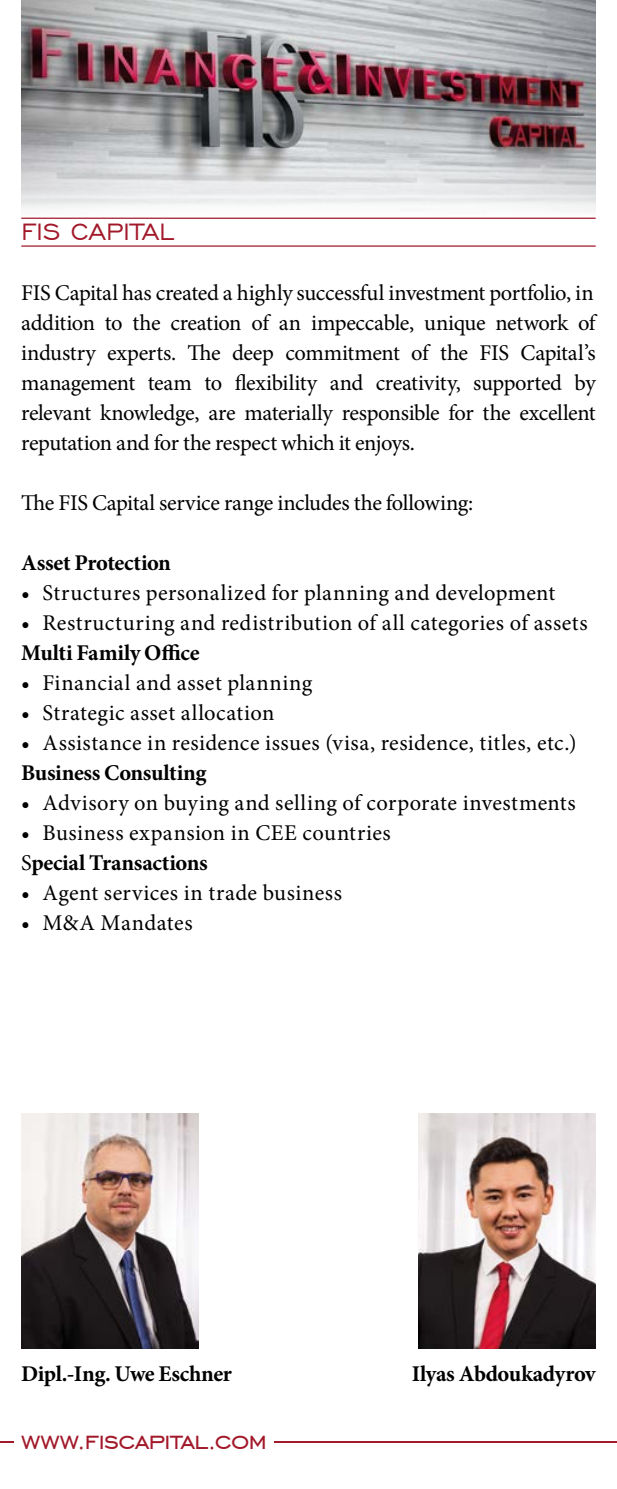
<style>
.page{position:relative;width:617px;height:1489px;background:#fff}
.page>*{position:absolute;margin:0;border:0;box-sizing:border-box;transform-origin:0 0}
.t1{font:31.5px "Engravers Gothic BT";letter-spacing:-.03em;color:#a2192a}
.t2{font:30px "Engravers Gothic BT";letter-spacing:-.005em;color:#a2192a}
.t3{font:22.5px/30px "Minion Pro";letter-spacing:.015em;color:#000;text-align:justify}
.t4{font:700 22.5px "Minion Pro";letter-spacing:-.015em;color:#000}
.t5{font:22.5px "Minion Pro";letter-spacing:-.02em;color:#000}
.s1{font-weight:700}
</style>
<div class="page">
<img style="left:21px;top:0;width:574px;height:211px">
<hr style="left:0;top:1440px;width:617px;height:2px;background:#a2192a">
<hr style="left:21px;top:217px;width:574px;height:2px;background:#a2192a">
<hr style="left:21px;top:245px;width:574px;height:2px;background:#a2192a">
<div style="left:14px;top:1329px;width:260px;height:126px;background:#fff"></div>
<img style="left:418px;top:1113px;width:177px;height:235px">
<img style="left:21px;top:1113px;width:177px;height:235px">
<h2 class="t2" style="left:21px;top:215px;width:154px">FIS CAPITAL</h2>
<p class="t3" style="left:21px;top:278px;width:576px">FIS Capital has created a highly successful investment portfolio, in addition to the creation of an impeccable, unique network of industry experts. The deep commitment of the FIS Capital’s management team to flexibility and creativity, supported by relevant knowledge, are materially responsible for the excellent reputation and for the respect which it enjoys.</p>
<p class="t5" style="left:21px;top:488px;width:453px">The FIS Capital service range includes the following:</p>
<p class="t4" style="left:21px;top:547px;width:151px">Asset Protection</p>
<p class="t3" style="left:21px;top:578px;width:535px">• Structures personalized for planning and development</p>
<p class="t3" style="left:21px;top:608px;width:568px">• Restructuring and redistribution of all categories of assets</p>
<p class="t4" style="left:21px;top:637px;width:180px">Multi Family Office</p>
<p class="t3" style="left:21px;top:668px;width:292px">• Financial and asset planning</p>
<p class="t3" style="left:21px;top:698px;width:254px">• Strategic asset allocation</p>
<p class="t3" style="left:21px;top:728px;width:556px">• Assistance in residence issues (visa, residence, titles, etc.)</p>
<p class="t4" style="left:21px;top:757px;width:187px">Business Consulting</p>
<p class="t3" style="left:21px;top:788px;width:556px">• Advisory on buying and selling of corporate investments</p>
<p class="t3" style="left:21px;top:818px;width:371px">• Business expansion in CEE countries<br>S<span class="s1">pecial Transactions</span></p>
<p class="t3" style="left:21px;top:878px;width:322px">• Agent services in trade business</p>
<p class="t3" style="left:21px;top:908px;width:173px">• M&amp;A Mandates</p>
<p class="t4" style="left:21px;top:1357px;width:212px">Dipl.-Ing. Uwe Eschner</p>
<p class="t4" style="left:411px;top:1357px;width:185px">Ilyas Abdoukadyrov</p>
<h1 class="t1" style="left:21px;top:1422px;width:247px">www.fiscapital.com</h1>
</div>
